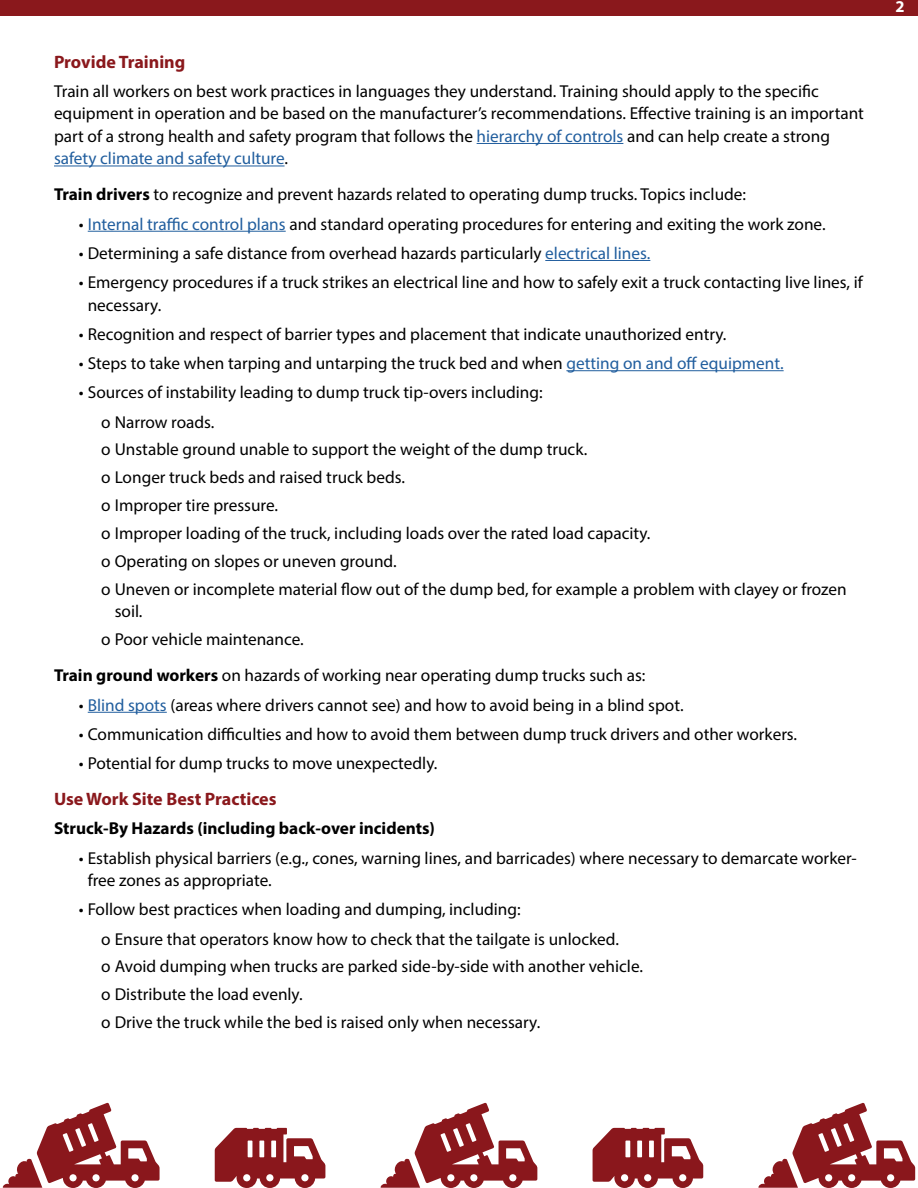
<style>
.page{position:relative;width:918px;height:1188px;background:#fff}
.page>*{position:absolute;margin:0;border:0;box-sizing:border-box;transform-origin:0 0}
.ST{font:700 18px "Myriad Pro";color:#8a181c}
.Paragraph_Style_1{font:17.25px/22.5px "Myriad Pro";color:#000}
.Paragraph_Style_1-2{font:700 17.25px "Myriad Pro";color:#000}
.t1{font:700 16.5px "Myriad Pro";color:#fff}
.s1{color:#215e9e}
.s2{font-weight:700}
</style>
<div class="page">
<svg style="left:2px;top:1103px;width:158px;height:85px"></svg>
<svg style="left:215px;top:1128px;width:110px;height:60px"></svg>
<svg style="left:380px;top:1103px;width:157px;height:85px"></svg>
<svg style="left:593px;top:1128px;width:110px;height:60px"></svg>
<svg style="left:758px;top:1103px;width:157px;height:85px"></svg>
<hr style="left:477px;top:143px;width:146px;height:1px;background:#215e9e">
<hr style="left:54px;top:166px;width:231px;height:1px;background:#215e9e">
<hr style="left:88px;top:231px;width:198px;height:1px;background:#215e9e">
<hr style="left:545px;top:260px;width:105px;height:1px;background:#215e9e">
<hr style="left:566px;top:370px;width:218px;height:1px;background:#215e9e">
<hr style="left:88px;top:712px;width:79px;height:1px;background:#215e9e">
<div style="left:0;top:0;width:918px;height:15px;background:#8a181c"></div>
<p class="ST" style="left:54px;top:50px;width:133px">Provide Training</p>
<p class="Paragraph_Style_1" style="left:54px;top:79px;width:811px">Train all workers on best work practices in languages they understand. Training should apply to the specific equipment in operation and be based on the manufacturer’s recommendations. Effective training is an important part of a strong health and safety program that follows the <span class="s1">hierarchy of controls</span> and can help create a strong <span class="s1">safety climate and safety culture</span>.</p>
<p class="Paragraph_Style_1" style="left:54px;top:183px;width:694px"><span class="s2">Train drivers</span> to recognize and prevent hazards related to operating dump trucks. Topics include:</p>
<p class="Paragraph_Style_1" style="left:79px;top:212px;width:748px">• <span class="s1">Internal traffic control plans</span> and standard operating procedures for entering and exiting the work zone.</p>
<p class="Paragraph_Style_1" style="left:79px;top:241px;width:573px">• Determining a safe distance from overhead hazards particularly <span class="s1">electrical lines.</span></p>
<p class="Paragraph_Style_1" style="left:88px;top:271px;width:777px;text-indent:-9px">• Emergency procedures if a truck strikes an electrical line and how to safely exit a truck contacting live lines, if necessary.</p>
<p class="Paragraph_Style_1" style="left:79px;top:322px;width:649px">• Recognition and respect of barrier types and placement that indicate unauthorized entry.</p>
<p class="Paragraph_Style_1" style="left:79px;top:352px;width:706px">• Steps to take when tarping and untarping the truck bed and when <span class="s1">getting on and off equipment.</span></p>
<p class="Paragraph_Style_1" style="left:79px;top:381px;width:466px">• Sources of instability leading to dump truck tip-overs including:</p>
<p class="Paragraph_Style_1" style="left:101px;top:410px;width:115px">ο Narrow roads.</p>
<p class="Paragraph_Style_1" style="left:101px;top:438px;width:488px">ο Unstable ground unable to support the weight of the dump truck.</p>
<p class="Paragraph_Style_1" style="left:101px;top:466px;width:305px">ο Longer truck beds and raised truck beds.</p>
<p class="Paragraph_Style_1" style="left:101px;top:494px;width:178px">ο Improper tire pressure.</p>
<p class="Paragraph_Style_1" style="left:101px;top:522px;width:551px">ο Improper loading of the truck, including loads over the rated load capacity.</p>
<p class="Paragraph_Style_1" style="left:101px;top:550px;width:297px">ο Operating on slopes or uneven ground.</p>
<p class="Paragraph_Style_1" style="left:115px;top:578px;width:733px;text-indent:-14px">ο Uneven or incomplete material flow out of the dump bed, for example a problem with clayey or frozen soil.</p>
<p class="Paragraph_Style_1" style="left:101px;top:628px;width:204px">ο Poor vehicle maintenance.</p>
<p class="Paragraph_Style_1" style="left:54px;top:664px;width:593px"><span class="s2">Train ground workers</span> on hazards of working near operating dump trucks such as:</p>
<p class="Paragraph_Style_1" style="left:79px;top:693px;width:606px">• <span class="s1">Blind spots</span> (areas where drivers cannot see) and how to avoid being in a blind spot.</p>
<p class="Paragraph_Style_1" style="left:79px;top:722px;width:720px">• Communication difficulties and how to avoid them between dump truck drivers and other workers.</p>
<p class="Paragraph_Style_1" style="left:79px;top:752px;width:360px">• Potential for dump trucks to move unexpectedly.</p>
<p class="ST" style="left:54px;top:787px;width:224px">Use Work Site Best Practices</p>
<p class="Paragraph_Style_1-2" style="left:54px;top:817px;width:383px">Struck-By Hazards (including back-over incidents)</p>
<p class="Paragraph_Style_1" style="left:88px;top:846px;width:771px;text-indent:-9px">• Establish physical barriers (e.g., cones, warning lines, and barricades) where necessary to demarcate worker&shy;free zones as appropriate.</p>
<p class="Paragraph_Style_1" style="left:79px;top:898px;width:444px">• Follow best practices when loading and dumping, including:</p>
<p class="Paragraph_Style_1" style="left:101px;top:927px;width:519px">ο Ensure that operators know how to check that the tailgate is unlocked.</p>
<p class="Paragraph_Style_1" style="left:101px;top:955px;width:543px">ο Avoid dumping when trucks are parked side-by-side with another vehicle.</p>
<p class="Paragraph_Style_1" style="left:101px;top:983px;width:203px">ο Distribute the load evenly.</p>
<p class="Paragraph_Style_1" style="left:101px;top:1011px;width:441px">ο Drive the truck while the bed is raised only when necessary.</p>
<p class="t1" style="left:896px;top:-4px;width:11px">2</p>
</div>
